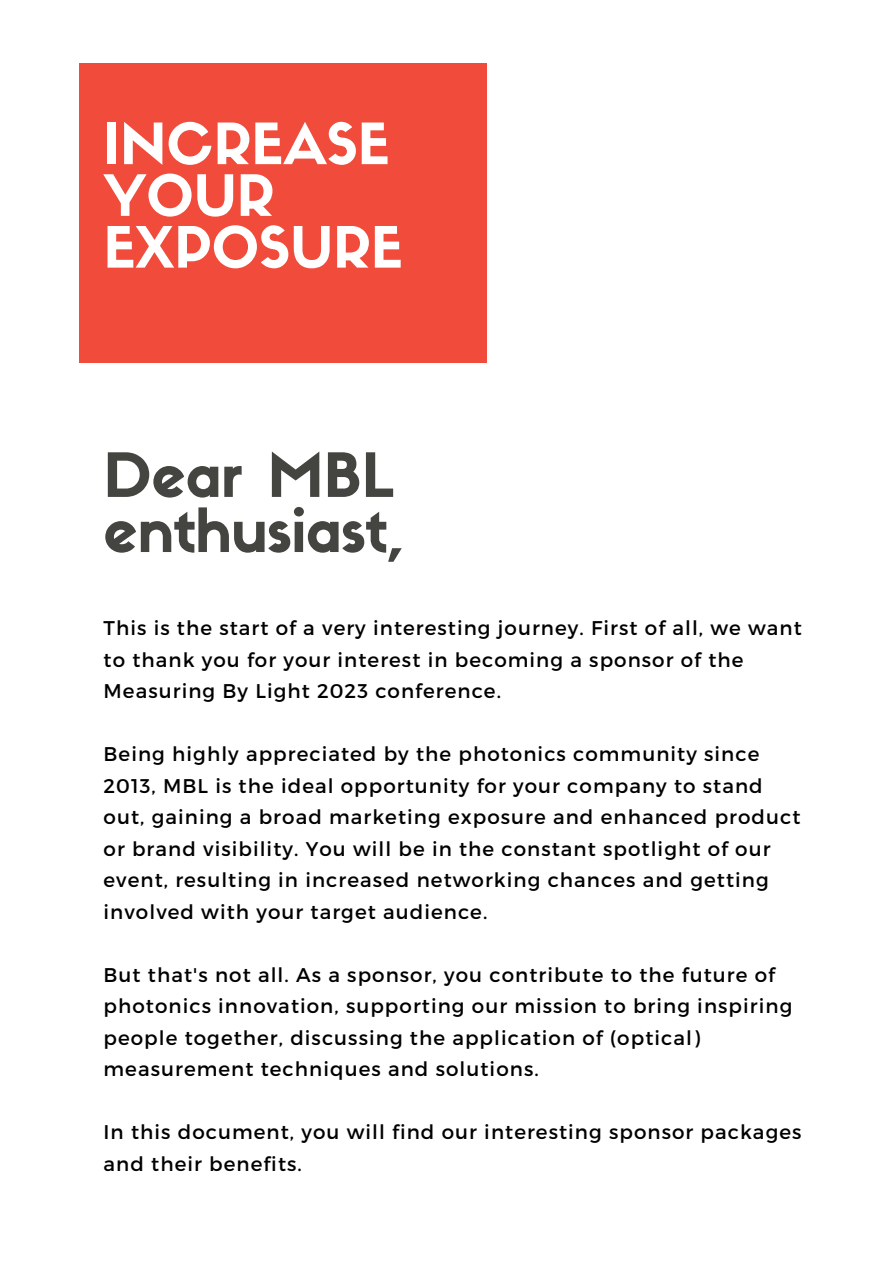
<style>
.page{position:relative;width:893px;height:1264px;background:#fff}
.page>*{position:absolute;margin:0;border:0;box-sizing:border-box;transform-origin:0 0}
.t1{font:59.85px/55.1px "Sifonn Basic";color:#444440}
.t2{font:55.8px/51.8px "Sifonn Basic";color:#fff}
.t3{font:19.8px/31.5px "Montserrat";letter-spacing:.055em;color:#000}
</style>
<div class="page">
<div style="left:80px;top:64px;width:407px;height:299px;background:#f14b3b"></div>
<h2 class="t2" style="left:103px;top:124px;width:301px">INCREASE<br>YOUR<br>EXPOSURE</h2>
<h1 class="t1" style="left:103px;top:454px;width:302px">Dear MBL enthusiast,</h1>
<p class="t3" style="left:103px;top:611px;width:699px">This is the start of a very interesting journey. First of all, we want to thank you for your interest in becoming a sponsor of the<br>Measuring By Light 2023 conference.</p>
<p class="t3" style="left:103px;top:737px;width:698px">Being highly appreciated by the photonics community since 2013, MBL is the ideal opportunity for your company to stand out, gaining a broad marketing exposure and enhanced product or brand visibility. You will be in the constant spotlight of our event, resulting in increased networking chances and getting involved with your target audience.</p>
<p class="t3" style="left:103px;top:957px;width:690px">But that's not all. As a sponsor, you contribute to the future of photonics innovation, supporting our mission to bring inspiring people together, discussing the application of (optical) measurement techniques and solutions.</p>
<p class="t3" style="left:103px;top:1115px;width:699px">In this document, you will find our interesting sponsor packages and their benefits.</p>
</div>
